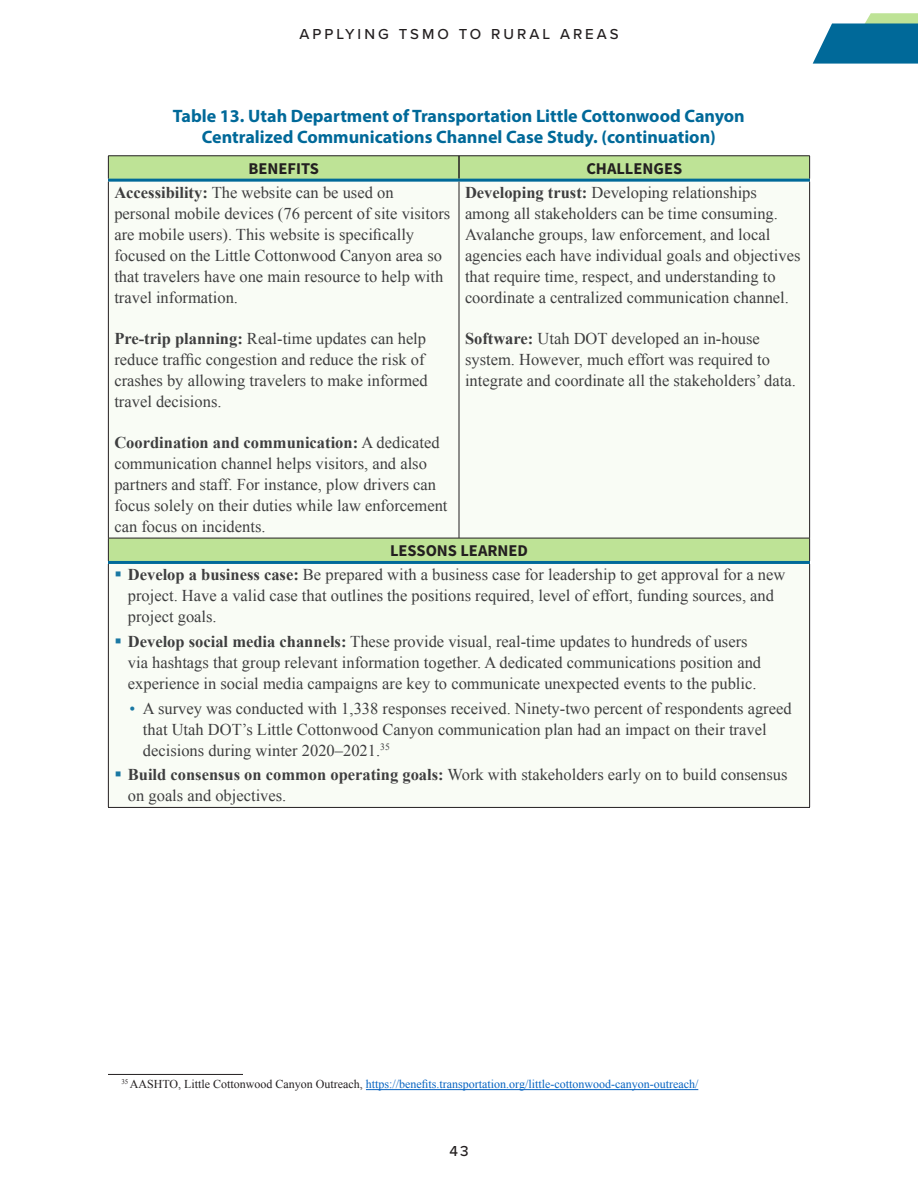
<style>
.page{position:relative;width:918px;height:1188px;background:#fff}
.page>*{position:absolute;margin:0;border:0;box-sizing:border-box;transform-origin:0 0}
.Figure_Table_Titles{font:700 18px/21.6px "Myriad Pro";color:#006999;text-align:center}
.Table_text{font:16.5px/21px "Times New Roman";color:#3e3e3f}
.Body_text{font:16.5px "Source Sans Variable";color:#231f20}
.t1{font:500 15px "Proxima Nova";letter-spacing:.2em;color:#231f20}
.Footnote_text{font:12px "Times New Roman";color:#0563c1}
.s1{font-weight:700}
.s2{color:#1a78a3}
.s3{color:#231f20}
</style>
<div class="page">
<svg style="left:813px;top:13px;width:105px;height:51px"></svg>
<div style="left:109px;top:157px;width:700px;height:22px;background:#bee396"></div>
<div style="left:109px;top:182px;width:700px;height:625px;background:#f9fcf5"></div>
<hr style="left:458px;top:156px;width:2px;height:23px;background:#231f20">
<hr style="left:108px;top:179px;width:351px;height:3px;background:#006999">
<hr style="left:459px;top:179px;width:351px;height:3px;background:#006999">
<hr style="left:108px;top:561px;width:351px;height:3px;background:#006999">
<hr style="left:459px;top:561px;width:351px;height:3px;background:#006999">
<hr style="left:108px;top:156px;width:351px;height:1px;background:#231f20">
<svg style="left:108px;top:156px;width:1px;height:23px"></svg>
<hr style="left:459px;top:156px;width:351px;height:1px;background:#231f20">
<svg style="left:809px;top:156px;width:1px;height:23px"></svg>
<hr style="left:108px;top:538px;width:351px;height:1px;background:#231f20">
<svg style="left:108px;top:538px;width:1px;height:23px"></svg>
<hr style="left:459px;top:538px;width:351px;height:1px;background:#231f20">
<svg style="left:809px;top:538px;width:1px;height:23px"></svg>
<hr style="left:108px;top:564px;width:1px;height:243px;background:#231f20">
<hr style="left:809px;top:564px;width:1px;height:243px;background:#231f20">
<hr style="left:108px;top:182px;width:1px;height:356px;background:#231f20">
<hr style="left:459px;top:182px;width:1px;height:356px;background:#231f20">
<hr style="left:809px;top:182px;width:1px;height:356px;background:#231f20">
<hr style="left:108px;top:807px;width:351px;height:1px;background:#231f20">
<hr style="left:459px;top:807px;width:351px;height:1px;background:#231f20">
<hr style="left:108px;top:1074px;width:135px;height:1px;background:#231f20">
<hr style="left:366px;top:1089px;width:332px;height:1px;background:#0563c1">
<svg style="left:116px;top:571px;width:5px;height:5px"></svg>
<svg style="left:116px;top:638px;width:5px;height:5px"></svg>
<svg style="left:116px;top:772px;width:5px;height:5px"></svg>
<p class="t1" style="left:299px;top:23px;width:321px">APPLYING TSMO TO RURAL AREAS</p>
<p class="Figure_Table_Titles" style="left:173px;top:104px;width:573px">Table 13. Utah Department of Transportation Little Cottonwood Canyon<br>Centralized Communications Channel Case Study. (continuation)</p>
<p class="Body_text" style="left:248px;top:159px;width:72px">BENEFITS</p>
<p class="Body_text" style="left:586px;top:159px;width:97px">CHALLENGES</p>
<p class="Table_text" style="left:114px;top:181px;width:337px"><span class="s1">Accessibility:</span> The website can be used on personal mobile devices (76 percent of site visitors are mobile users). This website is specifically focused on the Little Cottonwood Canyon area so that travelers have one main resource to help with travel information.</p>
<p class="Table_text" style="left:114px;top:328px;width:315px"><span class="s1">Pre-trip planning:</span> Real-time updates can help reduce traffic congestion and reduce the risk of crashes by allowing travelers to make informed travel decisions.</p>
<p class="Table_text" style="left:114px;top:432px;width:335px"><span class="s1">Coordination and communication:</span> A dedicated communication channel helps visitors, and also partners and staff. For instance, plow drivers can focus solely on their duties while law enforcement can focus on incidents.</p>
<p class="Table_text" style="left:465px;top:181px;width:337px"><span class="s1">Developing trust:</span> Developing relationships among all stakeholders can be time consuming.<br>Avalanche groups, law enforcement, and local agencies each have individual goals and objectives that require time, respect, and understanding to coordinate a centralized communication channel.</p>
<p class="Table_text" style="left:465px;top:328px;width:332px"><span class="s1">Software:</span> Utah DOT developed an in-house system. However, much effort was required to integrate and coordinate all the stakeholders’ data.</p>
<p class="Body_text" style="left:390px;top:541px;width:139px">LESSONS LEARNED</p>
<p class="Table_text" style="left:128px;top:564px;width:659px"><span class="s1">Develop a business case:</span> Be prepared with a business case for leadership to get approval for a new project. Have a valid case that outlines the positions required, level of effort, funding sources, and project goals.</p>
<p class="Table_text" style="left:128px;top:630px;width:635px"><span class="s1">Develop social media channels:</span> These provide visual, real-time updates to hundreds of users via hashtags that group relevant information together. A dedicated communications position and experience in social media campaigns are key to communicate unexpected events to the public.</p>
<p class="Table_text" style="left:143px;top:697px;width:650px;text-indent:-14px"><span class="s2">•</span> A survey was conducted with 1,338 responses received. Ninety-two percent of respondents agreed that Utah DOT’s Little Cottonwood Canyon communication plan had an impact on their travel decisions during winter 2020–2021.<sup>35</sup></p>
<p class="Table_text" style="left:128px;top:764px;width:661px"><span class="s1">Build consensus on common operating goals:</span> Work with stakeholders early on to build consensus on goals and objectives.</p>
<p class="Footnote_text" style="left:122px;top:1076px;width:578px"><sup>35</sup> <span class="s3">AASHTO, Little Cottonwood Canyon Outreach,</span> https://benefits.transportation.org/little-cottonwood-canyon-outreach/</p>
<p class="t1" style="left:449px;top:1139px;width:21px">43</p>
</div>
